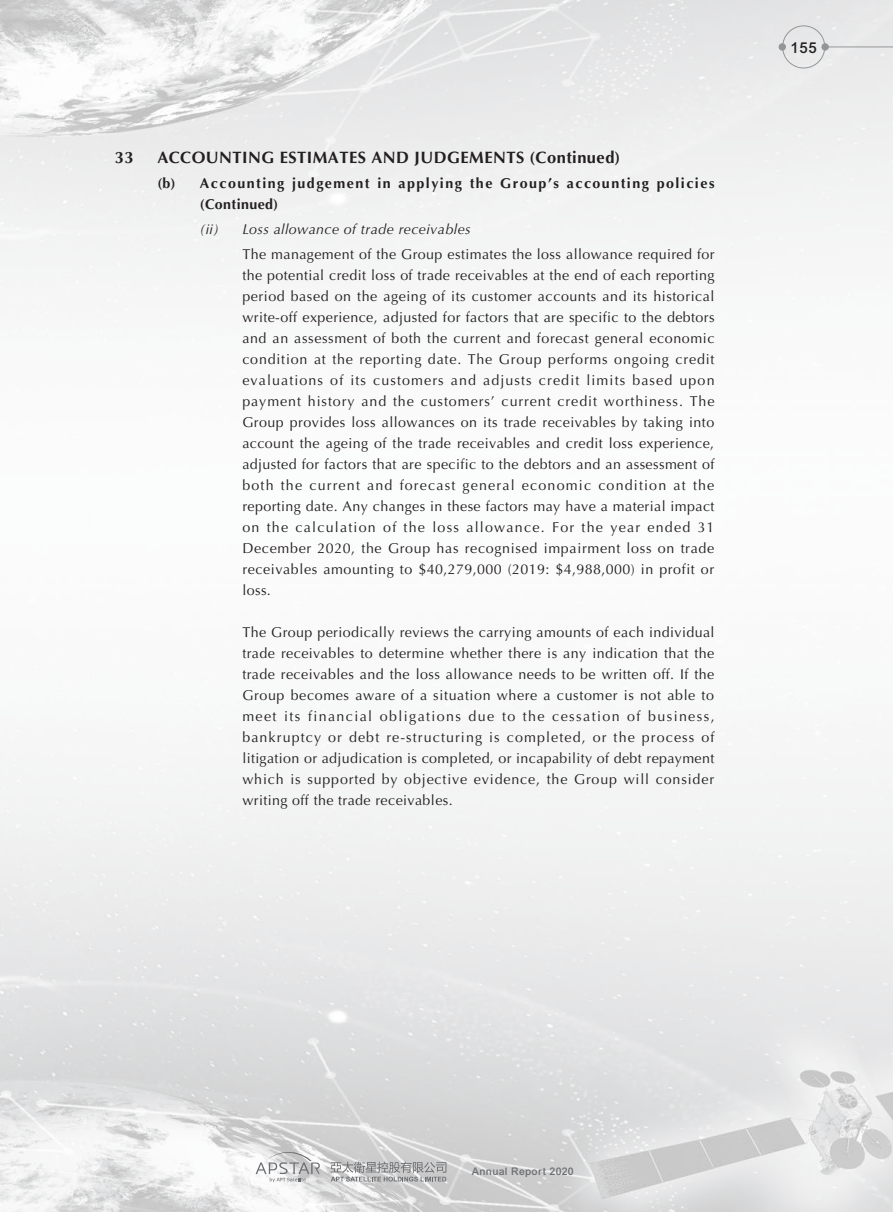
<style>
.page{position:relative;width:893px;height:1212px;background:#fff}
.page>*{position:absolute;margin:0;border:0;box-sizing:border-box;transform-origin:0 0}
._01_H1{font:700 16.5px "Optima LT Std";letter-spacing:.03em;color:#231f20}
.t1{font:500 15px "Arial MT Std";color:#231f20}
._00_txt{font:14.25px/21px "Optima LT Std";letter-spacing:.04em;color:#231f20;text-align:justify}
._02_H2{font:700 14.25px/21px "Optima LT Std";letter-spacing:.105em;color:#231f20}
._03_H3{font:italic 14.25px "Optima LT Std";letter-spacing:.03em;color:#231f20}
.t2{font:500 10.5px "Arial MT Std";letter-spacing:.03em;color:#6c6d70}
</style>
<div class="page">
<img style="left:0;top:0;width:893px;height:1212px">
<svg style="left:256px;top:1151px;width:64px;height:31px"></svg>
<svg style="left:330px;top:1161px;width:116px;height:20px;background:#b6b6b8"></svg>
<div style="left:782px;top:26px;width:43px;height:42px;border:1px solid #939598;border-radius:50%"></div>
<svg style="left:822px;top:44px;width:6px;height:6px"></svg>
<svg style="left:779px;top:44px;width:6px;height:6px"></svg>
<div style="left:779px;top:44px;width:7px;height:6px;border:1px solid #939598;border-radius:50%"></div>
<hr style="left:826px;top:47px;width:67px;height:1px;background:#939598">
<p class="_01_H1" style="left:115px;top:147px;width:20px">33</p>
<p class="_01_H1" style="left:157px;top:147px;width:465px">ACCOUNTING ESTIMATES AND JUDGEMENTS (Continued)</p>
<p class="_02_H2" style="left:200px;top:173px;width:516px;text-indent:-43px">(b) Accounting judgement in applying the Group’s accounting policies (Continued)</p>
<p class="_03_H3" style="left:200px;top:221px;width:272px">(ii) Loss allowance of trade receivables</p>
<p class="_00_txt" style="left:242px;top:244px;width:474px">The management of the Group estimates the loss allowance required for the potential credit loss of trade receivables at the end of each reporting period based on the ageing of its customer accounts and its historical write-off experience, adjusted for factors that are specific to the debtors and an assessment of both the current and forecast general economic condition at the reporting date. The Group performs ongoing credit evaluations of its customers and adjusts credit limits based upon payment history and the customers’ current credit worthiness. The Group provides loss allowances on its trade receivables by taking into account the ageing of the trade receivables and credit loss experience, adjusted for factors that are specific to the debtors and an assessment of both the current and forecast general economic condition at the reporting date. Any changes in these factors may have a material impact on the calculation of the loss allowance. For the year ended 31<br>December 2020, the Group has recognised impairment loss on trade receivables amounting to $40,279,000 (2019: $4,988,000) in profit or loss.</p>
<p class="_00_txt" style="left:242px;top:622px;width:474px">The Group periodically reviews the carrying amounts of each individual trade receivables to determine whether there is any indication that the trade receivables and the loss allowance needs to be written off. If the Group becomes aware of a situation where a customer is not able to meet its financial obligations due to the cessation of business, bankruptcy or debt re-structuring is completed, or the process of litigation or adjudication is completed, or incapability of debt repayment which is supported by objective evidence, the Group will consider writing off the trade receivables.</p>
<p class="t1" style="left:790px;top:39px;width:28px">155</p>
<p class="t2" style="left:472px;top:1165px;width:103px">Annual Report 2020</p>
</div>
